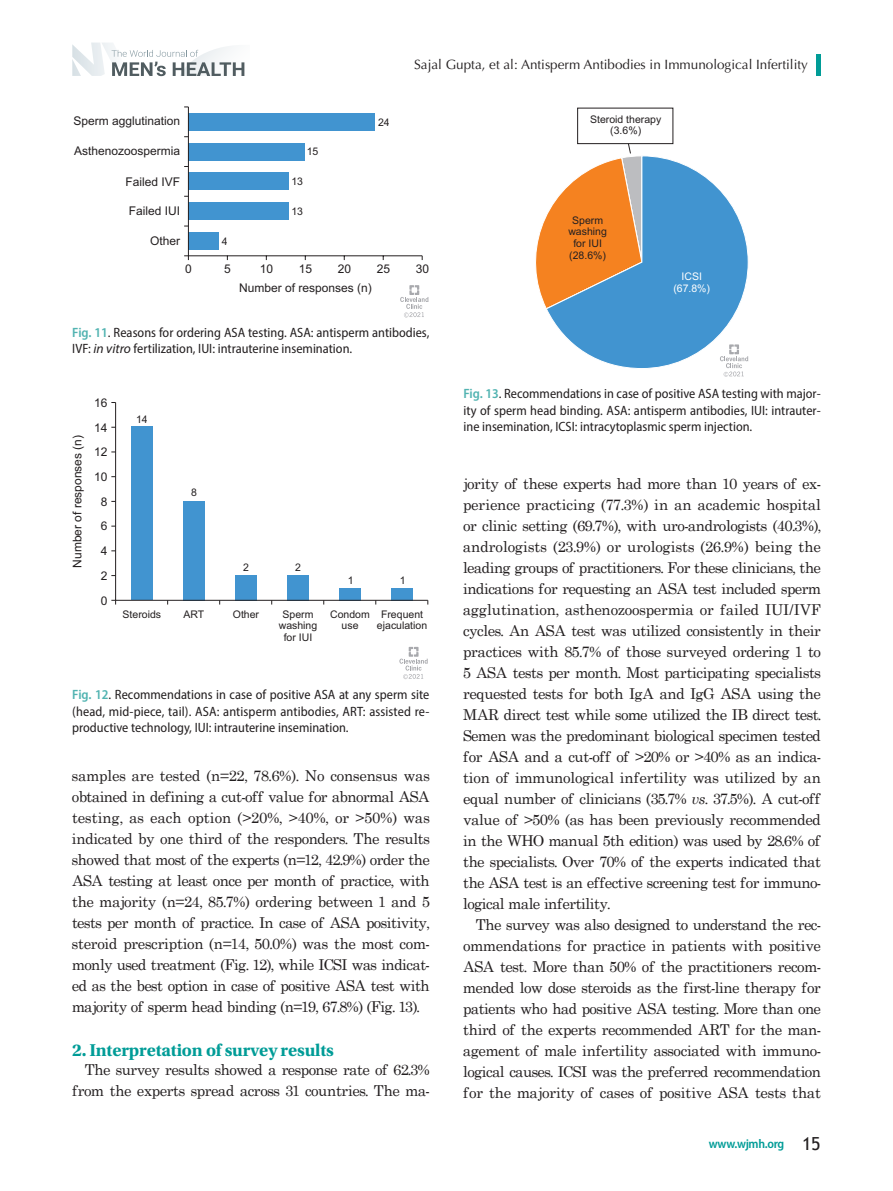
<style>
.page{position:relative;width:893px;height:1191px;background:#fff}
.page>*{position:absolute;margin:0;border:0;box-sizing:border-box;transform-origin:0 0}
._1__제목_2nd{font:700 18px "Utopia Std";letter-spacing:-.01em;color:#009c97}
.본문{font:15px/21px "Century Schoolbook";letter-spacing:-.03em;color:#231f20;text-align:justify}
.그림설명{font:semi-condensed 13.5px/16.5px "Myriad Pro";color:#231f20;text-align:justify}
.t1{font:13.5px "Optima LT Std";color:#231f20}
.t2{font:600 semi-condensed 12.75px "Myriad Pro";letter-spacing:-.025em;color:#009c97}
.t3{font:12px/24.8px "Arial";color:#231f20;text-align:center}
.t4{font:10.5px/11.7px "Arial";color:#231f20;text-align:center}
.t5{font:10.5px/11.7px "Arial";color:#fff;text-align:center}
.s1{font-weight:600;color:#51b3b1}
.s2{font-style:italic;font-stretch:normal}
.s3{font-style:italic}
.s4{font-family:"Trebuchet MS";font-weight:400;font-stretch:normal;font-size:18px;color:#231f20}
</style>
<div class="page">
<div style="left:816px;top:54px;width:5px;height:21px;background:#009c97"></div>
<svg style="left:72px;top:43px;width:173px;height:33px"></svg>
<svg style="left:184px;top:106px;width:239px;height:155px"></svg>
<svg style="left:400px;top:285px;width:29px;height:32px"></svg>
<svg style="left:115px;top:402px;width:314px;height:199px"></svg>
<svg style="left:399px;top:647px;width:29px;height:32px"></svg>
<div style="left:577px;top:108px;width:96px;height:36px;background:#fff;border:1px solid #231f20"></div>
<svg style="left:535px;top:139px;width:108px;height:167px"></svg>
<svg style="left:545px;top:155px;width:204px;height:214px"></svg>
<svg style="left:720px;top:344px;width:28px;height:33px"></svg>
<p class="t3" style="left:74px;top:109px;width:108px">Sperm agglutination</p>
<p class="t3" style="left:74px;top:139px;width:108px">Asthenozoospermia</p>
<p class="t3" style="left:126px;top:170px;width:56px">Failed IVF</p>
<p class="t3" style="left:129px;top:200px;width:53px">Failed IUI</p>
<p class="t3" style="left:150px;top:230px;width:32px">Other</p>
<p class="t3" style="left:185px;top:257px;width:8px">0</p>
<p class="t4" style="left:222px;top:236px;width:7px">4</p>
<p class="t4" style="left:307px;top:147px;width:13px">15</p>
<p class="t4" style="left:291px;top:176px;width:13px">13</p>
<p class="t4" style="left:291px;top:206px;width:13px">13</p>
<p class="t4" style="left:378px;top:117px;width:13px">24</p>
<p class="t3" style="left:224px;top:257px;width:8px">5</p>
<p class="t3" style="left:260px;top:257px;width:15px">10</p>
<p class="t3" style="left:299px;top:257px;width:15px">15</p>
<p class="t3" style="left:338px;top:257px;width:15px">20</p>
<p class="t3" style="left:377px;top:257px;width:15px">25</p>
<p class="t3" style="left:239px;top:276px;width:134px">Number of responses (n)</p>
<p class="t1" style="left:414px;top:57px;width:395px">Sajal Gupta, et al: Antisperm Antibodies in Immunological Infertility</p>
<p class="t4" style="left:590px;top:114px;width:73px">Steroid therapy (3.6%)</p>
<p class="t3" style="left:416px;top:257px;width:15px">30</p>
<p class="t4" style="left:568px;top:215px;width:40px">Sperm washing for IUI (28.6%)</p>
<p class="t5" style="left:673px;top:272px;width:38px">ICSI (67.8%)</p>
<p class="그림설명" style="left:72px;top:324px;width:359px"><span class="s1">Fig. 11</span>. Reasons for ordering ASA testing. ASA: antisperm antibodies,<br>IVF: <span class="s2">in vitro</span> fertilization, IUI: intrauterine insemination.</p>
<p class="t3" style="left:66px;top:568px;width:134px;rotate:-90deg">Number of responses (n)</p>
<p class="t3" style="left:94px;top:391px;width:15px">16<br>14<br>12<br>10<br>8<br>6<br>4<br>2<br>0</p>
<p class="t4" style="left:136px;top:414px;width:13px">14</p>
<p class="t4" style="left:123px;top:609px;width:40px">Steroids</p>
<p class="t4" style="left:191px;top:487px;width:7px">8</p>
<p class="t4" style="left:243px;top:562px;width:7px">2</p>
<p class="t4" style="left:295px;top:562px;width:7px">2</p>
<p class="t4" style="left:348px;top:575px;width:7px">1</p>
<p class="t4" style="left:400px;top:575px;width:7px">1</p>
<p class="t4" style="left:184px;top:609px;width:22px">ART</p>
<p class="t4" style="left:233px;top:609px;width:28px">Other</p>
<p class="t4" style="left:279px;top:609px;width:40px">Sperm washing for IUI</p>
<p class="t4" style="left:330px;top:609px;width:41px">Condom use</p>
<p class="t4" style="left:377px;top:609px;width:52px">Frequent ejaculation</p>
<p class="그림설명" style="left:72px;top:686px;width:359px"><span class="s1">Fig. 12</span>. Recommendations in case of positive ASA at any sperm site (head, mid-piece, tail). ASA: antisperm antibodies, ART: assisted re&shy;productive technology, IUI: intrauterine insemination.</p>
<p class="본문" style="left:72px;top:764px;width:360px">samples are tested (n=22, 78.6%). No consensus was obtained in defining a cut-off value for abnormal ASA testing, as each option (&gt;20%, &gt;40%, or &gt;50%) was indicated by one third of the responders. The results showed that most of the experts (n=12, 42.9%) order the ASA testing at least once per month of practice, with the majority (n=24, 85.7%) ordering between 1 and 5 tests per month of practice. In case of ASA positivity, steroid prescription (n=14, 50.0%) was the most com&shy;monly used treatment (Fig. 12), while ICSI was indicat&shy;ed as the best option in case of positive ASA test with majority of sperm head binding (n=19, 67.8%) (Fig. 13).</p>
<p class="_1__제목_2nd" style="left:72px;top:1040px;width:263px">2. Interpretation of survey results</p>
<p class="본문" style="left:72px;top:1058px;width:360px;text-align:right">The survey results showed a response rate of 62.3% from the experts spread across 31 countries. The ma-</p>
<p class="그림설명" style="left:463px;top:385px;width:359px"><span class="s1">Fig. 13</span>. Recommendations in case of positive ASA testing with major&shy;ity of sperm head binding. ASA: antisperm antibodies, IUI: intrauter&shy;ine insemination, ICSI: intracytoplasmic sperm injection.</p>
<p class="본문" style="left:463px;top:472px;width:360px">jority of these experts had more than 10 years of ex&shy;perience practicing (77.3%) in an academic hospital or clinic setting (69.7%), with uro-andrologists (40.3%), andrologists (23.9%) or urologists (26.9%) being the leading groups of practitioners. For these clinicians, the indications for requesting an ASA test included sperm agglutination, asthenozoospermia or failed IUI/IVF cycles. An ASA test was utilized consistently in their practices with 85.7% of those surveyed ordering 1 to 5 ASA tests per month. Most participating specialists requested tests for both IgA and IgG ASA using the MAR direct test while some utilized the IB direct test.<br>Semen was the predominant biological specimen tested for ASA and a cut-off of &gt;20% or &gt;40% as an indica&shy;tion of immunological infertility was utilized by an equal number of clinicians (35.7% <span class="s3">vs</span>. 37.5%). A cut-off value of &gt;50% (as has been previously recommended in the WHO manual 5th edition) was used by 28.6% of the specialists. Over 70% of the experts indicated that the ASA test is an effective screening test for immuno&shy;logical male infertility.</p>
<p class="본문" style="left:463px;top:913px;width:360px;text-indent:13px">The survey was also designed to understand the rec&shy;ommendations for practice in patients with positive ASA test. More than 50% of the practitioners recom&shy;mended low dose steroids as the first-line therapy for patients who had positive ASA testing. More than one third of the experts recommended ART for the man&shy;agement of male infertility associated with immuno&shy;logical causes. ICSI was the preferred recommendation for the majority of cases of positive ASA tests that</p>
<p class="t2" style="left:709px;top:1135px;width:113px">www.wjmh.org <span class="s4">15</span></p>
</div>
